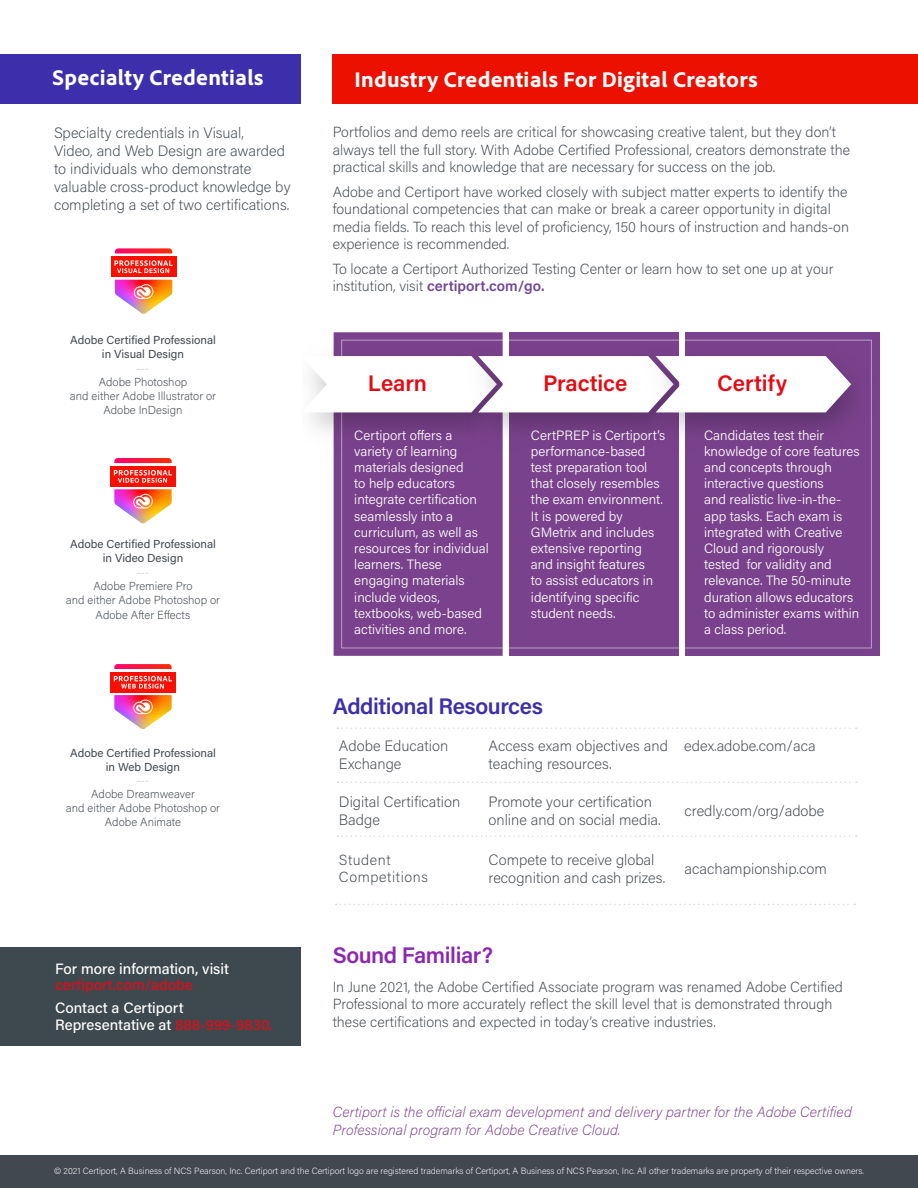
<style>
.page{position:relative;width:918px;height:1188px;background:#fff}
.page>*{position:absolute;margin:0;border:0;box-sizing:border-box;transform-origin:0 0}
.t1{font:700 22.5px "Adobe Clean UI";letter-spacing:-.02em;color:#fff}
.t2{font:600 22.5px "Acumin Pro";color:#e50b14}
.t3{font:600 22.5px "Acumin Pro";letter-spacing:-.02em;color:#3d2eab}
.t4{font:600 22.5px "Acumin Pro";letter-spacing:-.02em;color:#8d27b1}
.t5{font:200 15px/18px "Acumin Pro";color:#41484f}
.t6{font:200 15px/18px "Acumin Pro";color:#3e484f}
.t7{font:500 15px/16.4px "Acumin Pro";color:#fff}
.t8{font:500 15px "Acumin Pro";color:#e50b14}
.t9{font:200 14.7px/17.5px "Acumin Pro";color:#41484f}
.t10{font:italic 200 14.7px/17.5px "Acumin Pro";color:#7a428c}
.t11{font:200 14.7px/17.5px "Acumin Pro";letter-spacing:.04em;color:#41484f}
.t12{font:300 13.5px/16.2px "Acumin Pro";color:#fff}
.t13{font:200 11.7px/14.2px "Acumin Pro";color:#41484f;text-align:center}
.t14{font:11.7px/14px "Acumin Pro";color:#41484f;text-align:center}
.t15{font:100 11.7px "Acumin Pro";color:#41484f}
.t16{font:200 9px "Acumin Pro";color:#fff}
.s1{font-weight:600;color:#704894}
.s2{color:#e50b14}
</style>
<div class="page">
<div style="left:0;top:1155px;width:918px;height:33px;background:#41484f"></div>
<div style="left:333px;top:54px;width:585px;height:50px;background:#eb1000"></div>
<div style="left:0;top:55px;width:301px;height:49px;background:#3d2eab"></div>
<div style="left:0;top:947px;width:300px;height:98px;background:#3e484f"></div>
<div style="left:685px;top:332px;width:194px;height:324px;background:#7a428c"></div>
<div style="left:509px;top:332px;width:169px;height:324px;background:#7a428c"></div>
<div style="left:334px;top:332px;width:169px;height:324px;background:#7a428c"></div>
<img style="left:311px;top:336px;width:143px;height:119px">
<img style="left:454px;top:336px;width:177px;height:119px">
<img style="left:631px;top:336px;width:249px;height:119px">
<svg style="left:310px;top:356px;width:541px;height:56px"></svg>
<svg style="left:114px;top:458px;width:58px;height:5px"></svg>
<img style="left:114px;top:489px;width:58px;height:35px">
<div style="left:110px;top:466px;width:66px;height:20px;background:#fa0f00"></div>
<svg style="left:114px;top:470px;width:58px;height:13px"></svg>
<svg style="left:115px;top:248px;width:57px;height:5px"></svg>
<img style="left:115px;top:280px;width:57px;height:34px">
<div style="left:111px;top:256px;width:65px;height:21px;background:#fa0f00"></div>
<svg style="left:115px;top:260px;width:58px;height:13px"></svg>
<svg style="left:114px;top:664px;width:58px;height:5px"></svg>
<img style="left:114px;top:695px;width:58px;height:34px">
<div style="left:110px;top:672px;width:66px;height:20px;background:#fa0f00"></div>
<svg style="left:114px;top:676px;width:58px;height:13px"></svg>
<svg style="left:337px;top:727px;width:520px;height:2px"></svg>
<svg style="left:338px;top:782px;width:519px;height:1px"></svg>
<svg style="left:337px;top:835px;width:520px;height:2px"></svg>
<svg style="left:336px;top:904px;width:519px;height:1px"></svg>
<h1 class="t1" style="left:52px;top:64px;width:213px">Specialty Credentials</h1>
<h1 class="t1" style="left:354px;top:65px;width:405px">Industry Credentials For Digital Creators</h1>
<p class="t6" style="left:54px;top:123px;width:238px">Specialty credentials in Visual,<br>Video, and Web Design are awarded to individuals who demonstrate valuable cross-product knowledge by completing a set of two certifications.</p>
<p class="t9" style="left:333px;top:123px;width:519px">Portfolios and demo reels are critical for showcasing creative talent, but they don’t always tell the full story. With Adobe Certified Professional, creators demonstrate the practical skills and knowledge that are necessary for success on the job.</p>
<p class="t9" style="left:333px;top:182px;width:518px">Adobe and Certiport have worked closely with subject matter experts to identify the foundational competencies that can make or break a career opportunity in digital media fields. To reach this level of proficiency, 150 hours of instruction and hands-on experience is recommended.</p>
<p class="t9" style="left:333px;top:259px;width:502px">To locate a Certiport Authorized Testing Center or learn how to set one up at your institution, visit <span class="s1">certiport.com/go.</span></p>
<p class="t14" style="left:70px;top:332px;width:147px">Adobe Certified Professional in Visual Design</p>
<p class="t13" style="left:70px;top:374px;width:148px">Adobe Photoshop<br>and either Adobe Illustrator or<br>Adobe InDesign</p>
<p class="t14" style="left:70px;top:537px;width:147px">Adobe Certified Professional in Video Design</p>
<p class="t15" style="left:137px;top:564px;width:14px">---</p>
<p class="t13" style="left:66px;top:579px;width:156px">Adobe Premiere Pro<br>and either Adobe Photoshop or<br>Adobe After Effects</p>
<p class="t14" style="left:70px;top:745px;width:147px">Adobe Certified Professional in Web Design</p>
<p class="t15" style="left:137px;top:772px;width:14px">---</p>
<p class="t13" style="left:66px;top:787px;width:156px">Adobe Dreamweaver<br>and either Adobe Photoshop or<br>Adobe Animate</p>
<p class="t7" style="left:55px;top:960px;width:176px">For more information, visit</p>
<p class="t8" style="left:55px;top:975px;width:139px">certiport.com/adobe</p>
<p class="t7" style="left:55px;top:999px;width:219px">Contact a Certiport<br>Representative at <span class="s2">888-999-9830.</span></p>
<h1 class="t2" style="left:368px;top:367px;width:61px">Learn</h1>
<h1 class="t2" style="left:543px;top:367px;width:86px">Practice</h1>
<h1 class="t2" style="left:717px;top:367px;width:72px">Certify</h1>
<p class="t12" style="left:354px;top:426px;width:136px">Certiport offers a variety of learning materials designed<br>to help educators integrate certification seamlessly into a curriculum, as well as resources for individual learners. These engaging materials include videos, textbooks, web-based activities and more.</p>
<p class="t12" style="left:531px;top:426px;width:136px">CertPREP is Certiport’s performance-based test preparation tool that closely resembles the exam environment.<br>It is powered by<br>GMetrix and includes extensive reporting and insight features<br>to assist educators in identifying specific student needs.</p>
<p class="t12" style="left:704px;top:426px;width:157px">Candidates test their knowledge of core features and concepts through interactive questions<br>and realistic live-in-the&shy;app tasks. Each exam is integrated with Creative<br>Cloud and rigorously tested for validity and relevance. The 50-minute duration allows educators to administer exams within a class period.</p>
<h1 class="t3" style="left:333px;top:690px;width:212px">Additional Resources</h1>
<p class="t5" style="left:339px;top:736px;width:111px">Adobe Education<br>Exchange</p>
<p class="t5" style="left:489px;top:736px;width:181px">Access exam objectives and teaching resources.</p>
<p class="t5" style="left:684px;top:736px;width:133px">edex.adobe.com/aca</p>
<p class="t5" style="left:339px;top:792px;width:123px">Digital Certification<br>Badge</p>
<p class="t5" style="left:489px;top:792px;width:174px">Promote your certification online and on social media.</p>
<p class="t5" style="left:685px;top:801px;width:141px">credly.com/org/adobe</p>
<p class="t11" style="left:339px;top:850px;width:91px">Student<br>Competitions</p>
<p class="t5" style="left:489px;top:850px;width:178px">Compete to receive global recognition and cash prizes.</p>
<p class="t5" style="left:685px;top:859px;width:144px">acachampionship.com</p>
<h1 class="t4" style="left:333px;top:940px;width:162px">Sound Familiar?</h1>
<p class="t9" style="left:333px;top:977px;width:512px">In June 2021, the Adobe Certified Associate program was renamed Adobe Certified<br>Professional to more accurately reflect the skill level that is demonstrated through these certifications and expected in today’s creative industries.</p>
<p class="t10" style="left:333px;top:1103px;width:521px">Certiport is the official exam development and delivery partner for the Adobe Certified<br>Professional program for Adobe Creative Cloud.</p>
<p class="t16" style="left:54px;top:1165px;width:812px">© 2021 Certiport, A Business of NCS Pearson, Inc. Certiport and the Certiport logo are registered trademarks of Certiport, A Business of NCS Pearson, Inc. All other trademarks are property of their respective owners.</p>
</div>
